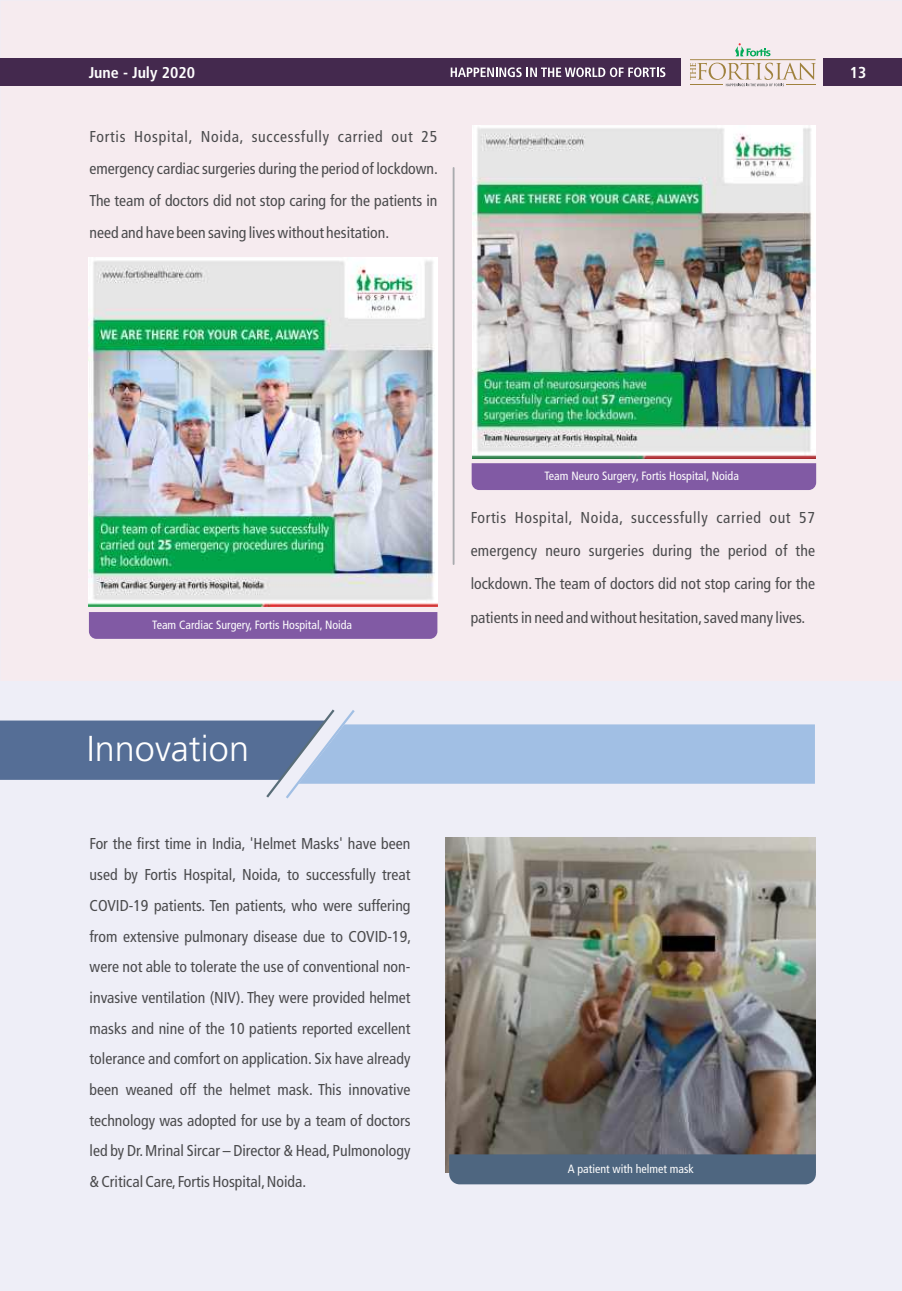
<style>
.page{position:relative;width:902px;height:1291px;background:#f6ebef}
.page>*{position:absolute;margin:0;border:0;box-sizing:border-box;transform-origin:0 0}
.t1{font:300 36px "Frutiger";color:#fff}
.t2{font:700 condensed 15.9px "Frutiger";color:#fff}
.t3{font:condensed 15.75px/30.8px "Frutiger";color:#4b4b4d;text-align:justify}
.t4{font:700 condensed 15.6px "Frutiger";color:#fefefe}
.t5{font:condensed 12px "Frutiger";color:#fefefe}
</style>
<div class="page">
<div style="left:0;top:681px;width:902px;height:610px;background:#eeeef7"></div>
<div style="left:823px;top:59px;width:79px;height:27px;background:#44294e"></div>
<svg style="left:690px;top:43px;width:126px;height:43px"></svg>
<div style="left:0;top:59px;width:680px;height:27px;background:#44294e"></div>
<svg style="left:451px;top:67px;width:214px;height:10px"></svg>
<hr style="left:453px;top:167px;width:1px;height:398px;background:#a9abae">
<div style="left:472px;top:463px;width:344px;height:27px;background:#815aa4"></div>
<img style="left:473px;top:126px;width:342px;height:332px">
<img style="left:89px;top:257px;width:349px;height:349px">
<div style="left:89px;top:612px;width:348px;height:27px;background:#815aa4"></div>
<svg style="left:0;top:709px;width:815px;height:90px"></svg>
<img style="left:445px;top:837px;width:370px;height:336px">
<div style="left:449px;top:1154px;width:367px;height:30px;background:#4e6680"></div>
<p class="t4" style="left:89px;top:66px;width:108px">June - July 2020</p>
<p class="t3" style="left:90px;top:122px;width:350px;line-height:32.2px">Fortis Hospital, Noida, successfully carried out 25 emergency cardiac surgeries during the period of lockdown.<br>The team of doctors did not stop caring for the patients in need and have been saving lives without hesitation.</p>
<p class="t2" style="left:850px;top:66px;width:18px">13</p>
<p class="t5" style="left:152px;top:619px;width:201px">Team Cardiac Surgery, Fortis Hospital, Noida</p>
<h1 class="t1" style="left:87px;top:733px;width:164px">Innovation</h1>
<p class="t3" style="left:90px;top:830px;width:323px">For the first time in India, 'Helmet Masks' have been used by Fortis Hospital, Noida, to successfully treat COVID-19 patients. Ten patients, who were suffering from extensive pulmonary disease due to COVID-19, were not able to tolerate the use of conventional non&shy;invasive ventilation (NIV). They were provided helmet masks and nine of the 10 patients reported excellent tolerance and comfort on application. Six have already been weaned off the helmet mask. This innovative technology was adopted for use by a team of doctors led by Dr. Mrinal Sircar – Director &amp; Head, Pulmonology &amp; Critical Care, Fortis Hospital, Noida.</p>
<p class="t5" style="left:544px;top:471px;width:196px">Team Neuro Surgery, Fortis Hospital, Noida</p>
<p class="t3" style="left:471px;top:502px;width:346px;line-height:33.3px">Fortis Hospital, Noida, successfully carried out 57 emergency neuro surgeries during the period of the lockdown. The team of doctors did not stop caring for the patients in need and without hesitation, saved many lives.</p>
<p class="t5" style="left:568px;top:1163px;width:128px">A patient with helmet mask</p>
</div>
